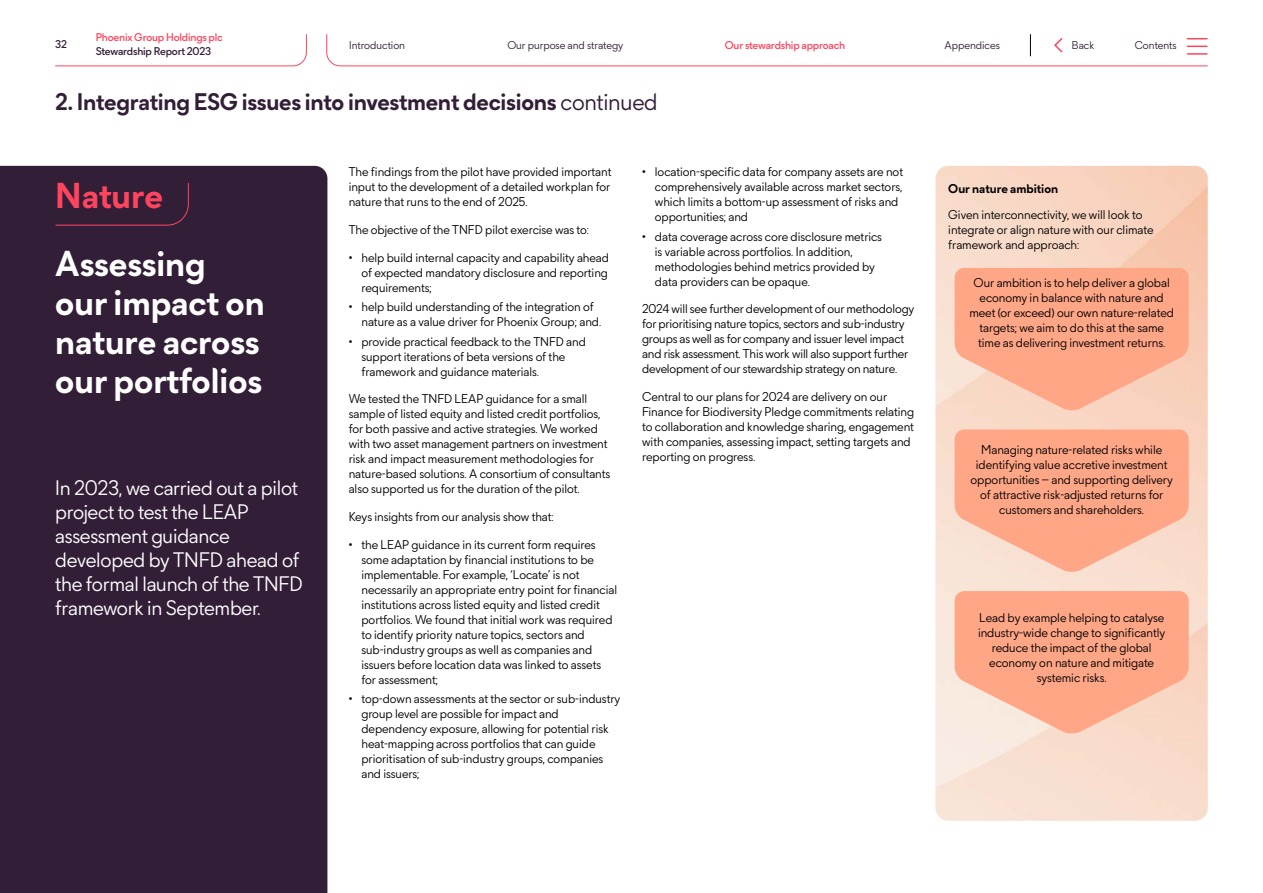
<style>
.page{position:relative;width:1263px;height:893px;background:#fff}
.page>*{position:absolute;margin:0;border:0;box-sizing:border-box;transform-origin:0 0}
.PageHeadline2{font:700 36px/39px "Phoenix Sans";color:#fff}
.PulloutHeader2Ember{font:700 36px "Phoenix Sans";color:#ff455d}
.MainheadLevel1{font:700 24px "Phoenix Sans";letter-spacing:-.01em;color:#331e38}
.IntroParagraphLevel4White{font:21px/24px "Phoenix Sans";letter-spacing:-.01em;color:#fff}
.BodyText{font:12.75px/15px "Phoenix Sans";color:#000}
.BodyTextBulletL1{font:12.75px/15px "Phoenix Sans";color:#000}
.BodyTextC{font:12.75px/15px "Phoenix Sans";color:#000;text-align:center}
.BodyTextBulletL1Last{font:12.75px/15px "Phoenix Sans";color:#000}
.SubheadLevel2{font:700 12.75px "Phoenix Sans";color:#000}
.t1{font:11.25px "Phoenix Sans";color:#331e38}
.t2{font:500 11.25px "Phoenix Sans";letter-spacing:-.015em;color:#ff455d}
.t3{font:500 11.25px "Phoenix Sans";letter-spacing:-.015em;color:#331e38}
.s1{font-weight:400}
</style>
<div class="page">
<div style="left:0;top:166px;width:327px;height:727px;background:#331e38"></div>
<img style="left:935px;top:166px;width:273px;height:655px">
<svg style="left:954px;top:268px;width:235px;height:143px"></svg>
<svg style="left:954px;top:429px;width:235px;height:143px"></svg>
<svg style="left:954px;top:591px;width:235px;height:143px"></svg>
<div style="left:55px;top:182px;width:134px;height:44px;background:#331e38"></div>
<svg style="left:55px;top:34px;width:252px;height:32px"></svg>
<svg style="left:326px;top:34px;width:882px;height:32px"></svg>
<p class="t3" style="left:55px;top:37px;width:13px">32</p>
<p class="t2" style="left:96px;top:30px;width:129px">Phoenix Group Holdings plc</p>
<p class="t3" style="left:96px;top:44px;width:117px">Stewardship Report 2023</p>
<p class="t1" style="left:349px;top:38px;width:57px">Introduction</p>
<p class="t1" style="left:507px;top:38px;width:117px">Our purpose and strategy</p>
<p class="t2" style="left:725px;top:38px;width:122px">Our stewardship approach</p>
<p class="t1" style="left:944px;top:38px;width:57px">Appendices</p>
<p class="t1" style="left:1072px;top:38px;width:24px">Back</p>
<p class="t1" style="left:1135px;top:38px;width:44px">Contents</p>
<h1 class="MainheadLevel1" style="left:55px;top:87px;width:604px">2. Integrating ESG issues into investment decisions <span class="s1">continued</span></h1>
<h1 class="PulloutHeader2Ember" style="left:55px;top:173px;width:109px">Nature</h1>
<h3 class="PageHeadline2" style="left:55px;top:244px;width:211px">Assessing our impact on nature across our portfolios</h3>
<h3 class="IntroParagraphLevel4White" style="left:55px;top:475px;width:249px">In 2023, we carried out a pilot project to test the LEAP assessment guidance developed by TNFD ahead of the formal launch of the TNFD framework in September.</h3>
<p class="BodyText" style="left:349px;top:164px;width:264px;text-align:justify">The findings from the pilot have provided important input to the development of a detailed workplan for nature that runs to the end of 2025.</p>
<p class="BodyText" style="left:349px;top:222px;width:242px">The objective of the TNFD pilot exercise was to:</p>
<p class="BodyTextBulletL1" style="left:361px;top:249px;width:249px;text-align:justify;text-indent:-13px">• help build internal capacity and capability ahead of expected mandatory disclosure and reporting requirements;</p>
<p class="BodyTextBulletL1" style="left:361px;top:299px;width:241px;text-indent:-13px">• help build understanding of the integration of nature as a value driver for Phoenix Group; and.</p>
<p class="BodyTextBulletL1Last" style="left:361px;top:333px;width:226px;text-indent:-13px">• provide practical feedback to the TNFD and support iterations of beta versions of the framework and guidance materials.</p>
<p class="BodyText" style="left:349px;top:391px;width:263px">We tested the TNFD LEAP guidance for a small sample of listed equity and listed credit portfolios, for both passive and active strategies. We worked with two asset management partners on investment risk and impact measurement methodologies for nature-based solutions. A consortium of consultants also supported us for the duration of the pilot.</p>
<p class="BodyText" style="left:349px;top:509px;width:207px">Keys insights from our analysis show that:</p>
<p class="BodyTextBulletL1" style="left:361px;top:537px;width:257px;text-indent:-13px">• the LEAP guidance in its current form requires some adaptation by financial institutions to be implementable. For example, ‘Locate’ is not necessarily an appropriate entry point for financial institutions across listed equity and listed credit portfolios. We found that initial work was required to identify priority nature topics, sectors and sub-industry groups as well as companies and issuers before location data was linked to assets for assessment;</p>
<p class="BodyTextBulletL1" style="left:361px;top:691px;width:260px;text-indent:-13px">• top-down assessments at the sector or sub-industry group level are possible for impact and dependency exposure, allowing for potential risk heat-mapping across portfolios that can guide prioritisation of sub-industry groups, companies and issuers;</p>
<p class="BodyTextBulletL1" style="left:655px;top:164px;width:250px;text-indent:-13px">• location-specific data for company assets are not comprehensively available across market sectors, which limits a bottom-up assessment of risks and opportunities; and</p>
<p class="BodyTextBulletL1Last" style="left:655px;top:228px;width:229px;text-indent:-13px">• data coverage across core disclosure metrics is variable across portfolios. In addition, methodologies behind metrics provided by data providers can be opaque.</p>
<p class="BodyText" style="left:642px;top:301px;width:274px">2024 will see further development of our methodology for prioritising nature topics, sectors and sub-industry groups as well as for company and issuer level impact and risk assessment. This work will also support further development of our stewardship strategy on nature.</p>
<p class="BodyText" style="left:642px;top:389px;width:273px">Central to our plans for 2024 are delivery on our Finance for Biodiversity Pledge commitments relating to collaboration and knowledge sharing, engagement with companies, assessing impact, setting targets and reporting on progress.</p>
<h4 class="SubheadLevel2" style="left:948px;top:181px;width:111px">Our nature ambition</h4>
<p class="BodyText" style="left:948px;top:206px;width:207px">Given interconnectivity, we will look to integrate or align nature with our climate framework and approach:</p>
<p class="BodyTextC" style="left:969px;top:274px;width:206px">Our ambition is to help deliver a global economy in balance with nature and meet (or exceed) our own nature-related targets; we aim to do this at the same time as delivering investment returns.</p>
<p class="BodyTextC" style="left:970px;top:442px;width:204px">Managing nature-related risks while identifying value accretive investment opportunities – and supporting delivery of attractive risk-adjusted returns for customers and shareholders.</p>
<p class="BodyTextC" style="left:978px;top:610px;width:189px">Lead by example helping to catalyse industry-wide change to significantly reduce the impact of the global economy on nature and mitigate systemic risks.</p>
</div>
